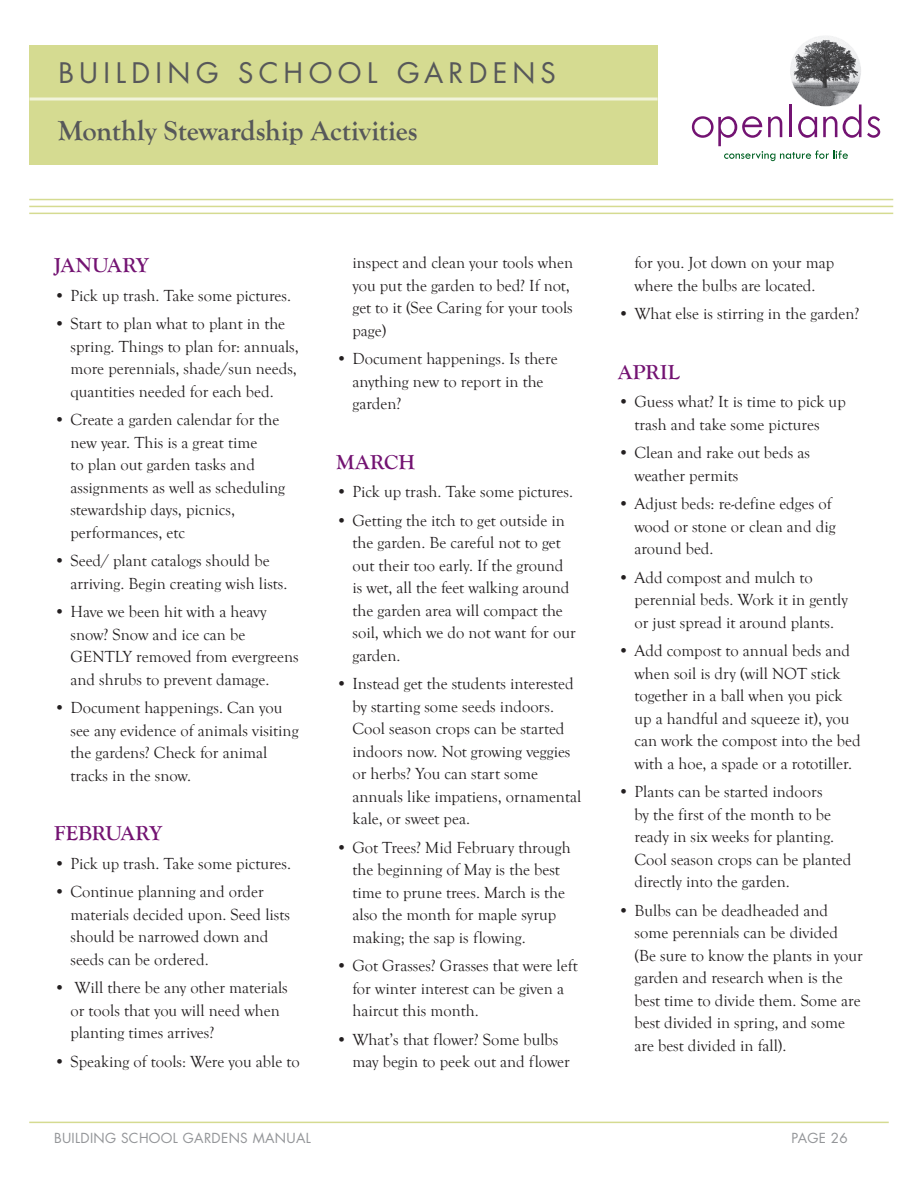
<style>
.page{position:relative;width:918px;height:1188px;background:#fff}
.page>*{position:absolute;margin:0;border:0;box-sizing:border-box;transform-origin:0 0}
.t1{font:700 28.5px "Goudy Old Style T";letter-spacing:-.005em;color:#57585a}
.t2{font:27.6px "Futura";letter-spacing:.195em;color:#57585a}
.t3{font:700 21px "Goudy Old Style T";letter-spacing:.005em;color:#731372}
.t4{font:700 21px "Goudy Old Style T";letter-spacing:-.02em;color:#731372}
.t5{font:16.5px/22.5px "Goudy Old Style T";color:#231f20}
.t6{font:13.5px "Futura";letter-spacing:.025em;color:#939598}
</style>
<div class="page">
<svg style="left:692px;top:36px;width:188px;height:125px"></svg>
<div style="left:30px;top:45px;width:628px;height:120px;background:#d5db91"></div>
<hr style="left:29px;top:199px;width:864px;height:1px;background:#d5db91">
<hr style="left:29px;top:206px;width:864px;height:1px;background:#d5db91">
<hr style="left:29px;top:213px;width:864px;height:1px;background:#d5db91">
<hr style="left:30px;top:98px;width:628px;height:2px;background:#f1f4db">
<hr style="left:29px;top:1122px;width:860px;height:1px;background:#d5db91">
<h2 class="t2" style="left:58px;top:53px;width:499px">BUILDING SCHOOL GARDENS</h2>
<h1 class="t1" style="left:58px;top:114px;width:361px">Monthly Stewardship Activities</h1>
<p class="t3" style="left:54px;top:253px;width:97px">JANUARY</p>
<p class="t5" style="left:54px;top:284px;width:239px">• Pick up trash. Take some pictures.</p>
<p class="t5" style="left:70px;top:312px;width:230px;text-indent:-16px">• Start to plan what to plant in the spring. Things to plan for: annuals, more perennials, shade/sun needs, quantities needed for each bed.</p>
<p class="t5" style="left:70px;top:408px;width:216px;text-indent:-16px">• Create a garden calendar for the new year. This is a great time<br>to plan out garden tasks and assignments as well as scheduling stewardship days, picnics, performances, etc</p>
<p class="t5" style="left:70px;top:549px;width:218px;text-indent:-16px">• Seed/ plant catalogs should be arriving. Begin creating wish lists.</p>
<p class="t5" style="left:70px;top:600px;width:230px;text-indent:-16px">• Have we been hit with a heavy snow? Snow and ice can be<br>GENTLY removed from evergreens and shrubs to prevent damage.</p>
<p class="t5" style="left:70px;top:696px;width:230px;text-indent:-16px">• Document happenings. Can you see any evidence of animals visiting the gardens? Check for animal tracks in the snow.</p>
<p class="t4" style="left:54px;top:821px;width:110px">FEBRUARY</p>
<p class="t5" style="left:54px;top:852px;width:239px">• Pick up trash. Take some pictures.</p>
<p class="t5" style="left:70px;top:881px;width:221px;text-indent:-16px">• Continue planning and order materials decided upon. Seed lists should be narrowed down and seeds can be ordered.</p>
<p class="t5" style="left:70px;top:977px;width:219px;text-indent:-16px">• Will there be any other materials or tools that you will need when planting times arrives?</p>
<p class="t5" style="left:54px;top:1050px;width:247px">• Speaking of tools: Were you able to</p>
<p class="t5" style="left:353px;top:251px;width:222px">inspect and clean your tools when you put the garden to bed? If not, get to it (See Caring for your tools page)</p>
<p class="t5" style="left:353px;top:347px;width:207px;text-indent:-16px">• Document happenings. Is there anything new to report in the garden?</p>
<p class="t3" style="left:336px;top:450px;width:81px">MARCH</p>
<p class="t5" style="left:336px;top:481px;width:239px">• Pick up trash. Take some pictures.</p>
<p class="t5" style="left:352px;top:509px;width:225px;text-indent:-16px">• Getting the itch to get outside in the garden. Be careful not to get out their too early. If the ground is wet, all the feet walking around the garden area will compact the soil, which we do not want for our garden.</p>
<p class="t5" style="left:352px;top:673px;width:230px;text-indent:-16px">• Instead get the students interested by starting some seeds indoors.<br>Cool season crops can be started indoors now. Not growing veggies or herbs? You can start some annuals like impatiens, ornamental kale, or sweet pea.</p>
<p class="t5" style="left:352px;top:836px;width:220px;text-indent:-16px">• Got Trees? Mid February through the beginning of May is the best time to prune trees. March is the also the month for maple syrup making; the sap is flowing.</p>
<p class="t5" style="left:352px;top:955px;width:227px;text-indent:-16px">• Got Grasses? Grasses that were left for winter interest can be given a haircut this month.</p>
<p class="t5" style="left:352px;top:1028px;width:219px;text-indent:-16px">• What’s that flower? Some bulbs may begin to peek out and flower</p>
<p class="t5" style="left:635px;top:251px;width:201px">for you. Jot down on your map where the bulbs are located.</p>
<p class="t5" style="left:618px;top:302px;width:243px">• What else is stirring in the garden?</p>
<p class="t3" style="left:618px;top:360px;width:63px">APRIL</p>
<p class="t5" style="left:618px;top:391px;width:229px;text-align:center">• Guess what? It is time to pick up trash and take some pictures</p>
<p class="t5" style="left:634px;top:442px;width:177px;text-indent:-16px">• Clean and rake out beds as weather permits</p>
<p class="t5" style="left:634px;top:493px;width:203px;text-indent:-16px">• Adjust beds: re-define edges of wood or stone or clean and dig around bed.</p>
<p class="t5" style="left:634px;top:566px;width:215px;text-indent:-16px">• Add compost and mulch to perennial beds. Work it in gently or just spread it around plants.</p>
<p class="t5" style="left:634px;top:640px;width:228px;text-indent:-16px">• Add compost to annual beds and when soil is dry (will NOT stick together in a ball when you pick up a handful and squeeze it), you can work the compost into the bed with a hoe, a spade or a rototiller.</p>
<p class="t5" style="left:634px;top:781px;width:219px;text-indent:-16px">• Plants can be started indoors<br>by the first of the month to be ready in six weeks for planting.<br>Cool season crops can be planted directly into the garden.</p>
<p class="t5" style="left:634px;top:899px;width:230px;text-indent:-16px">• Bulbs can be deadheaded and some perennials can be divided (Be sure to know the plants in your garden and research when is the best time to divide them. Some are best divided in spring, and some are best divided in fall).</p>
<p class="t6" style="left:54px;top:1129px;width:258px">BUILDING SCHOOL GARDENS MANUAL</p>
<p class="t6" style="left:792px;top:1129px;width:58px">PAGE 26</p>
</div>
